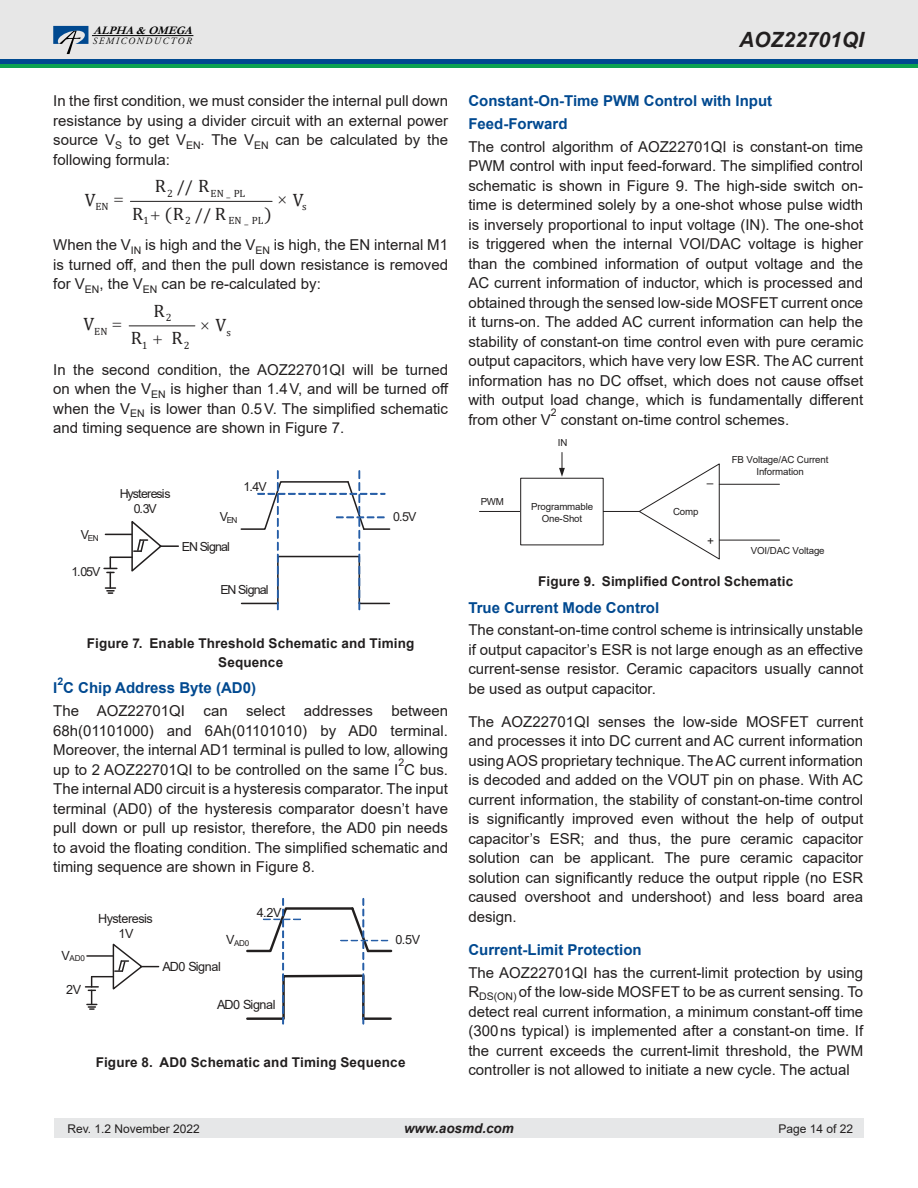
<style>
.page{position:relative;width:918px;height:1188px;background:#fff}
.page>*{position:absolute;margin:0;border:0;box-sizing:border-box;transform-origin:0 0}
.t1{font:italic 700 21px "Arial";color:#221f1f}
.t2{font:18px "Cambria Math";color:#221f1f}
.t3{font:16.5px "Cambria Math";color:#221f1f}
.t4{font:15px/19.5px "Arial";color:#221f1f;text-align:justify}
.t5{font:700 15px/22.8px "Arial";color:#004990}
.t6{font:700 13.5px/19.5px "Arial";letter-spacing:.01em;color:#221f1f;text-align:center}
.t7{font:italic 700 13.5px "Arial";color:#221f1f}
.t8{font:12.6px/15.1px "Arial";letter-spacing:-.035em;color:#221f1f;text-align:center}
.t9{font:12.45px/15px "Arial";letter-spacing:-.08em;color:#221f1f;text-align:center}
.t10{font:12px "Arial";color:#221f1f}
.t11{font:11.85px "Arial";color:#221f1f}
.t12{font:italic 700 11.55px "Garamond";color:#000}
.t13{font:10.5px "Cambria Math";color:#221f1f}
.t14{font:10.5px "Arial";color:#221f1f}
.t15{font:700 10.5px "Arial";color:#004990}
.t16{font:9.75px/11.7px "Arial";letter-spacing:-.015em;color:#221f1f;text-align:center}
.t17{font:italic 9.6px "Adobe Garamond Pro";letter-spacing:.16em;color:#000}
.t18{font:8.25px "Arial";color:#221f1f}
.t19{font:8.1px "Arial";letter-spacing:-.025em;color:#221f1f}
.s1{font-size:18px}
</style>
<div class="page">
<div style="left:54px;top:1119px;width:810px;height:19px;background:#e6e7e8"></div>
<div style="left:0;top:0;width:918px;height:61px;background:#e7e7e7"></div>
<hr style="left:92px;top:35px;width:101px;height:1px;background:#000">
<svg style="left:53px;top:26px;width:35px;height:28px"></svg>
<div style="left:0;top:59px;width:918px;height:5px;background:#004990"></div>
<hr style="left:0;top:64px;width:918px;height:3px;background:#0ca251">
<hr style="left:130px;top:201px;width:142px;height:1px;background:#221f1f">
<hr style="left:129px;top:326px;width:66px;height:1px;background:#221f1f">
<svg style="left:104px;top:521px;width:74px;height:73px"></svg>
<hr style="left:364px;top:528px;width:26px;height:2px;background:#221f1f">
<hr style="left:359px;top:603px;width:30px;height:1px;background:#221f1f">
<svg style="left:240px;top:471px;width:145px;height:139px"></svg>
<svg style="left:86px;top:943px;width:73px;height:67px"></svg>
<hr style="left:368px;top:950px;width:23px;height:2px;background:#221f1f">
<hr style="left:363px;top:1017px;width:28px;height:3px;background:#221f1f">
<svg style="left:246px;top:898px;width:143px;height:127px"></svg>
<svg style="left:639px;top:464px;width:81px;height:95px"></svg>
<hr style="left:479px;top:511px;width:160px;height:1px;background:#221f1f">
<div style="left:521px;top:478px;width:82px;height:67px;background:#fff"></div>
<svg style="left:559px;top:452px;width:6px;height:25px"></svg>
<hr style="left:719px;top:540px;width:61px;height:1px;background:#221f1f">
<hr style="left:719px;top:484px;width:60px;height:1px;background:#221f1f">
<p class="t12" style="left:94px;top:23px;width:100px">ALPHA &amp; OMEGA</p>
<p class="t17" style="left:93px;top:35px;width:100px">SEMICONDUCTOR</p>
<p class="t4" style="left:53px;top:91px;width:396px">In the 昀椀rst condition, we must consider the internal pull down resistance by using a divider circuit with an external power source V<sub>S</sub> to get V<sub>EN</sub>. The V<sub>EN</sub> can be calculated by the following formula:</p>
<p class="t13" style="left:302px;top:203px;width:6px">s</p>
<p class="t13" style="left:229px;top:217px;width:36px">EN _ PL</p>
<p class="t2" style="left:155px;top:180px;width:13px">R</p>
<p class="t3" style="left:177px;top:181px;width:34px">//<span class="s1">R</span></p>
<p class="t13" style="left:167px;top:190px;width:7px">2</p>
<p class="t13" style="left:211px;top:190px;width:36px">EN _ PL</p>
<p class="t2" style="left:85px;top:193px;width:12px">V</p>
<p class="t2" style="left:293px;top:193px;width:12px">V</p>
<p class="t13" style="left:96px;top:203px;width:15px">EN</p>
<p class="t2" style="left:164px;top:207px;width:21px">(R</p>
<p class="t2" style="left:265px;top:207px;width:9px">)</p>
<p class="t2" style="left:132px;top:207px;width:13px">R</p>
<p class="t3" style="left:195px;top:208px;width:32px">//<span class="s1">R</span></p>
<p class="t13" style="left:143px;top:217px;width:7px">1</p>
<p class="t13" style="left:185px;top:217px;width:7px">2</p>
<p class="t4" style="left:53px;top:235px;width:396px">When the V<sub>IN</sub> is high and the V<sub>EN</sub> is high, the EN internal M1 is turned o昀昀, and then the pull down resistance is removed for V<sub>EN</sub>, the V<sub>EN</sub> can be re-calculated by:</p>
<p class="t13" style="left:94px;top:325px;width:15px">EN</p>
<p class="t2" style="left:216px;top:315px;width:17px">V<sub>s</sub></p>
<p class="t2" style="left:172px;top:328px;width:13px">R</p>
<p class="t2" style="left:154px;top:300px;width:13px">R</p>
<p class="t13" style="left:166px;top:312px;width:7px">2</p>
<p class="t2" style="left:83px;top:314px;width:12px">V</p>
<p class="t2" style="left:131px;top:328px;width:13px">R</p>
<p class="t13" style="left:142px;top:339px;width:7px">1</p>
<p class="t13" style="left:184px;top:339px;width:7px">2</p>
<p class="t4" style="left:53px;top:360px;width:397px">In the second condition, the AOZ22701QI will be turned on when the V<sub>EN</sub> is higher than 1.4 V, and will be turned o昀昀when the V<sub>EN</sub> is lower than 0.5 V. The simpli昀椀ed schematic and timing sequence are shown in Figure 7.</p>
<p class="t18" style="left:81px;top:535px;width:19px"><sup>V</sup>EN</p>
<p class="t9" style="left:71px;top:565px;width:31px">1.05V</p>
<p class="t9" style="left:120px;top:487px;width:52px">Hysteresis<br>0.3V</p>
<p class="t9" style="left:244px;top:480px;width:25px">1.4V</p>
<p class="t18" style="left:220px;top:517px;width:19px"><sup>V</sup>EN</p>
<p class="t9" style="left:182px;top:540px;width:49px">EN Signal</p>
<p class="t9" style="left:221px;top:583px;width:49px">EN Signal</p>
<p class="t9" style="left:393px;top:510px;width:25px">0.5V</p>
<p class="t6" style="left:87px;top:634px;width:329px">Figure 7. Enable Threshold Schematic and Timing<br>Sequence</p>
<p class="t5" style="left:53px;top:678px;width:204px">I C Chip Address Byte (AD0)</p>
<p class="t15" style="left:57px;top:677px;width:7px">2</p>
<p class="t4" style="left:53px;top:701px;width:396px">The AOZ22701QI can select addresses between 68h(01101000) and 6Ah(01101010) by AD0 terminal.<br>Moreover, the internal AD1 terminal is pulled to low, allowing up to 2 AOZ22701QI to be controlled on the same I C bus.</p>
<p class="t14" style="left:398px;top:758px;width:7px">2</p>
<p class="t4" style="left:53px;top:779px;width:396px">The internal AD0 circuit is a hysteresis comparator. The input terminal (AD0) of the hysteresis comparator doesn’t have pull down or pull up resistor, therefore, the AD0 pin needs to avoid the 昀氀oating condition. The simpli昀椀ed schematic and timing sequence are shown in Figure 8.</p>
<p class="t8" style="left:98px;top:912px;width:56px">Hysteresis<br>1V</p>
<p class="t8" style="left:257px;top:906px;width:26px">4.2V</p>
<p class="t8" style="left:395px;top:934px;width:26px">0.5V</p>
<p class="t19" style="left:226px;top:940px;width:25px"><sup>V</sup>AD0</p>
<p class="t19" style="left:62px;top:955px;width:25px"><sup>V</sup>AD0</p>
<p class="t8" style="left:66px;top:983px;width:17px">2V</p>
<p class="t8" style="left:162px;top:960px;width:60px">AD0 Signal</p>
<p class="t8" style="left:217px;top:998px;width:60px">AD0 Signal</p>
<p class="t6" style="left:96px;top:1054px;width:311px">Figure 8. AD0 Schematic and Timing Sequence</p>
<h1 class="t1" style="left:739px;top:31px;width:126px">AOZ22701QI</h1>
<p class="t5" style="left:468px;top:91px;width:305px">Constant-On-Time PWM Control with Input<br>Feed-Forward</p>
<p class="t4" style="left:468px;top:137px;width:396px">The control algorithm of AOZ22701QI is constant-on time PWM control with input feed-forward. The simpli昀椀ed control schematic is shown in Figure 9. The high-side switch on&shy;time is determined solely by a one-shot whose pulse width is inversely proportional to input voltage (IN). The one-shot is triggered when the internal VOI/DAC voltage is higher than the combined information of output voltage and the AC current information of inductor, which is processed and obtained through the sensed low-side MOSFET current once it turns-on. The added AC current information can help the stability of constant-on time control even with pure ceramic output capacitors, which have very low ESR. The AC current information has no DC o昀昀set, which does not cause o昀昀set with output load change, which is fundamentally di昀昀erent from other V</p>
<p class="t14" style="left:551px;top:408px;width:7px">2</p>
<p class="t4" style="left:561px;top:410px;width:230px">constant on-time control schemes.</p>
<p class="t16" style="left:481px;top:497px;width:25px">PWM</p>
<p class="t16" style="left:558px;top:438px;width:11px">IN</p>
<p class="t16" style="left:531px;top:502px;width:64px">Programmable<br>One-Shot</p>
<p class="t11" style="left:707px;top:479px;width:8px">ñ</p>
<p class="t16" style="left:673px;top:507px;width:27px">Comp</p>
<p class="t11" style="left:707px;top:537px;width:8px">+</p>
<p class="t16" style="left:732px;top:455px;width:98px">FB Voltage/AC Current<br>Information</p>
<p class="t16" style="left:751px;top:545px;width:75px">VOI/DAC Voltage</p>
<p class="t6" style="left:538px;top:573px;width:257px">Figure 9. Simpli昀椀ed Control Schematic</p>
<p class="t5" style="left:468px;top:597px;width:192px">True Current Mode Control</p>
<p class="t4" style="left:468px;top:620px;width:396px">The constant-on-time control scheme is intrinsically unstable if output capacitor’s ESR is not large enough as an e昀昀ective current-sense resistor. Ceramic capacitors usually cannot be used as output capacitor.</p>
<p class="t4" style="left:468px;top:712px;width:396px">The AOZ22701QI senses the low-side MOSFET current and processes it into DC current and AC current information using AOS proprietary technique. The AC current information is decoded and added on the VOUT pin on phase. With AC current information, the stability of constant-on-time control is signi昀椀cantly improved even without the help of output capacitor’s ESR; and thus, the pure ceramic capacitor solution can be applicant. The pure ceramic capacitor solution can signi昀椀cantly reduce the output ripple (no ESR caused overshoot and undershoot) and less board area design.</p>
<p class="t5" style="left:468px;top:940px;width:175px">Current-Limit Protection</p>
<p class="t4" style="left:468px;top:962px;width:396px">The AOZ22701QI has the current-limit protection by using R<sub>DS(ON)</sub> of the low-side MOSFET to be as current sensing. To detect real current information, a minimum constant-o昀昀 time (300 ns typical) is implemented after a constant-on time. If the current exceeds the current-limit threshold, the PWM controller is not allowed to initiate a new cycle. The actual</p>
<p class="t10" style="left:68px;top:1125px;width:134px">Rev. 1.2 November 2022</p>
<p class="t7" style="left:404px;top:1124px;width:111px">www.aosmd.com</p>
<p class="t10" style="left:778px;top:1121px;width:76px">Page 14 of 22</p>
</div>
